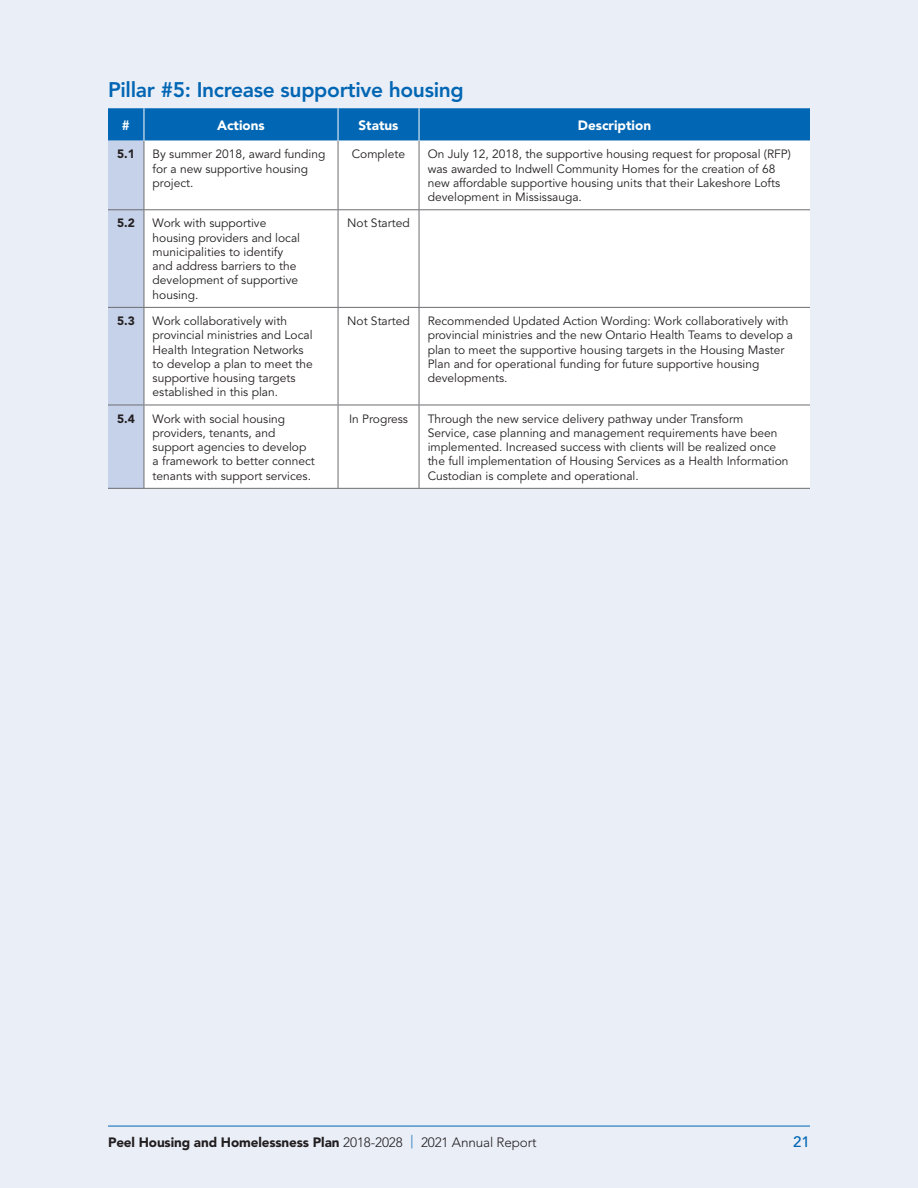
<style>
.page{position:relative;width:918px;height:1188px;background:#eaeef7}
.page>*{position:absolute;margin:0;border:0;box-sizing:border-box;transform-origin:0 0}
.Table_Heading{font:800 21px "Avenir LT Std";letter-spacing:-.015em;color:#0166b3}
.t1{font:500 15px "Avenir LT Std";color:#0166b3}
.t2{font:900 13.5px "Avenir LT Std";letter-spacing:-.01em;color:#231f20}
.Chart_Heading_Centre{font:900 13.5px "Avenir LT Std";color:#fff}
.Table_Text{font:12px/14.2px "Avenir LT Std";color:#231f20}
.Table_Centred_Text{font:12px "Avenir LT Std";color:#231f20}
.Table_Centred_Text-2{font:900 12px "Avenir LT Std";color:#231f20}
.s1{font-weight:300}
.s2{font-weight:300;color:#0166b3}
</style>
<div class="page">
<hr style="left:108px;top:1126px;width:702px;height:1px;background:#0166b3">
<svg style="left:108px;top:108px;width:702px;height:380px;background:#498ec7"></svg>
<div style="left:145px;top:141px;width:665px;height:347px;background:#fff"></div>
<hr style="left:144px;top:141px;width:1px;height:68px;background:#6c6d70">
<hr style="left:338px;top:141px;width:1px;height:68px;background:#6c6d70">
<hr style="left:419px;top:141px;width:1px;height:68px;background:#6c6d70">
<hr style="left:108px;top:209px;width:36px;height:1px;background:#6c6d70">
<hr style="left:144px;top:209px;width:194px;height:1px;background:#6c6d70">
<hr style="left:144px;top:210px;width:1px;height:97px;background:#6c6d70">
<hr style="left:338px;top:209px;width:81px;height:1px;background:#6c6d70">
<hr style="left:338px;top:210px;width:1px;height:97px;background:#6c6d70">
<hr style="left:419px;top:209px;width:391px;height:1px;background:#6c6d70">
<hr style="left:419px;top:210px;width:1px;height:97px;background:#6c6d70">
<hr style="left:108px;top:307px;width:36px;height:1px;background:#6c6d70">
<hr style="left:144px;top:307px;width:194px;height:1px;background:#6c6d70">
<hr style="left:144px;top:308px;width:1px;height:97px;background:#6c6d70">
<hr style="left:338px;top:307px;width:81px;height:1px;background:#6c6d70">
<hr style="left:338px;top:308px;width:1px;height:97px;background:#6c6d70">
<hr style="left:419px;top:307px;width:391px;height:1px;background:#6c6d70">
<hr style="left:419px;top:308px;width:1px;height:97px;background:#6c6d70">
<hr style="left:108px;top:405px;width:36px;height:1px;background:#6c6d70">
<hr style="left:144px;top:405px;width:194px;height:1px;background:#6c6d70">
<hr style="left:144px;top:405px;width:1px;height:83px;background:#6c6d70">
<hr style="left:338px;top:405px;width:81px;height:1px;background:#6c6d70">
<hr style="left:338px;top:405px;width:1px;height:83px;background:#6c6d70">
<hr style="left:419px;top:405px;width:391px;height:1px;background:#6c6d70">
<hr style="left:419px;top:405px;width:1px;height:83px;background:#6c6d70">
<hr style="left:108px;top:488px;width:36px;height:1px;background:#6c6d70">
<hr style="left:144px;top:488px;width:194px;height:1px;background:#6c6d70">
<hr style="left:338px;top:488px;width:81px;height:1px;background:#6c6d70">
<hr style="left:419px;top:488px;width:391px;height:1px;background:#6c6d70">
<hr style="left:144px;top:108px;width:1px;height:33px;background:#fff">
<hr style="left:338px;top:108px;width:1px;height:33px;background:#fff">
<hr style="left:419px;top:108px;width:1px;height:33px;background:#fff">
<p class="Table_Heading" style="left:108px;top:77px;width:357px">Pillar #5: Increase supportive housing</p>
<p class="Chart_Heading_Centre" style="left:122px;top:117px;width:9px">#</p>
<p class="Chart_Heading_Centre" style="left:217px;top:117px;width:49px">Actions</p>
<p class="Chart_Heading_Centre" style="left:359px;top:117px;width:41px">Status</p>
<p class="Chart_Heading_Centre" style="left:578px;top:117px;width:75px">Description</p>
<p class="Table_Centred_Text-2" style="left:117px;top:147px;width:19px">5.1</p>
<p class="Table_Text" style="left:153px;top:147px;width:174px">By summer 2018, award funding for a new supportive housing project.</p>
<p class="Table_Centred_Text" style="left:352px;top:147px;width:55px">Complete</p>
<p class="Table_Text" style="left:428px;top:147px;width:365px">On July 12, 2018, the supportive housing request for proposal (RFP) was awarded to Indwell Community Homes for the creation of 68 new affordable supportive housing units that their Lakeshore Lofts development in Mississauga.</p>
<p class="Table_Centred_Text-2" style="left:117px;top:216px;width:19px">5.2</p>
<p class="Table_Text" style="left:153px;top:217px;width:149px">Work with supportive housing providers and local municipalities to identify and address barriers to the development of supportive housing.</p>
<p class="Table_Centred_Text" style="left:347px;top:216px;width:64px">Not Started</p>
<p class="Table_Centred_Text-2" style="left:117px;top:314px;width:19px">5.3</p>
<p class="Table_Text" style="left:153px;top:314px;width:162px">Work collaboratively with provincial ministries and Local<br>Health Integration Networks to develop a plan to meet the supportive housing targets established in this plan.</p>
<p class="Table_Centred_Text" style="left:347px;top:314px;width:64px">Not Started</p>
<p class="Table_Text" style="left:428px;top:314px;width:367px">Recommended Updated Action Wording: Work collaboratively with provincial ministries and the new Ontario Health Teams to develop a plan to meet the supportive housing targets in the Housing Master Plan and for operational funding for future supportive housing developments.</p>
<p class="Table_Centred_Text-2" style="left:117px;top:411px;width:19px">5.4</p>
<p class="Table_Text" style="left:153px;top:412px;width:164px">Work with social housing providers, tenants, and support agencies to develop a framework to better connect tenants with support services.</p>
<p class="Table_Centred_Text" style="left:349px;top:412px;width:60px">In Progress</p>
<p class="Table_Text" style="left:428px;top:412px;width:362px">Through the new service delivery pathway under Transform<br>Service, case planning and management requirements have been implemented. Increased success with clients will be realized once the full implementation of Housing Services as a Health Information Custodian is complete and operational.</p>
<p class="t2" style="left:108px;top:1134px;width:430px">Peel Housing and Homelessness Plan <span class="s1">2018-2028</span> <span class="s2">|</span> <span class="s1">2021 Annual Report</span></p>
<p class="t1" style="left:793px;top:1133px;width:18px">21</p>
</div>
